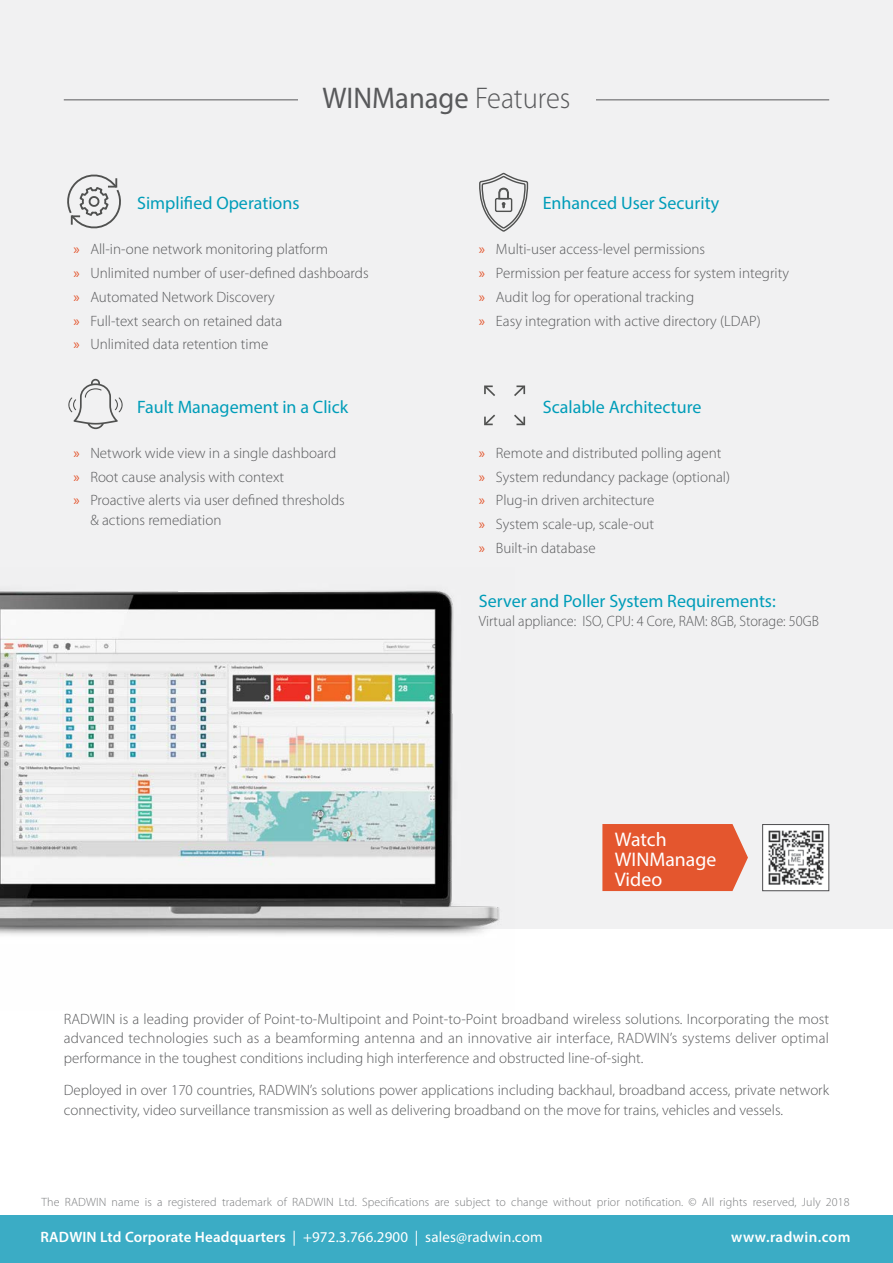
<style>
.page{position:relative;width:893px;height:1263px;background:#fff}
.page>*{position:absolute;margin:0;border:0;box-sizing:border-box;transform-origin:0 0}
.t1{font:30px "Myriad Pro";color:#58595b;scale:.95 1}
.t2{font:19.8px/19.8px "Myriad Pro";color:#fff}
.t3{font:18px "Myriad Pro";color:#009db9}
.t4{font:300 15px/23.7px "Myriad Pro";color:#58595b}
.t5{font:15px "Myriad Pro";letter-spacing:.01em;color:#fff}
.t6{font:300 15px "Myriad Pro";color:#58595b;scale:.95 1}
.t7{font:600 15px "Myriad Pro";letter-spacing:.03em;color:#fff}
.t8{font:300 12px "Myriad Pro";letter-spacing:.01em;color:#7a7c7e}
.s1{font-weight:300}
.s2{font-weight:400;color:#e4562e}
.s3{font-weight:600}
</style>
<div class="page">
<div style="left:0;top:0;width:893px;height:929px;background:#f1f1f2"></div>
<div style="left:0;top:1215px;width:893px;height:48px;background:#3bacc5"></div>
<hr style="left:64px;top:100px;width:765px;height:1px;background:#58595b">
<div style="left:298px;top:86px;width:297px;height:22px;background:#f1f1f2"></div>
<svg style="left:68px;top:379px;width:55px;height:50px"></svg>
<svg style="left:479px;top:172px;width:50px;height:59px"></svg>
<svg style="left:484px;top:385px;width:11px;height:11px"></svg>
<svg style="left:514px;top:385px;width:12px;height:11px"></svg>
<svg style="left:514px;top:414px;width:12px;height:12px"></svg>
<svg style="left:484px;top:414px;width:11px;height:12px"></svg>
<div style="left:602px;top:824px;width:146px;height:67px;background:#e4562e"></div>
<img style="left:0;top:590px;width:500px;height:345px">
<svg style="left:67px;top:174px;width:54px;height:55px"></svg>
<img style="left:764px;top:826px;width:63px;height:63px">
<div style="left:762px;top:824px;width:67px;height:67px;border:1px solid #4d4d4f"></div>
<h1 class="t1" style="left:322px;top:79px;width:262px">WINManage <span class="s1">Features</span></h1>
<p class="t3" style="left:137px;top:192px;width:164px">Simplified Operations</p>
<p class="t4" style="left:73px;top:237px;width:297px"><span class="s2">»</span> All-in-one network monitoring platform<br><span class="s2">»</span> Unlimited number of user-defined dashboards <span class="s2">»</span> Automated Network Discovery<br><span class="s2">»</span> Full-text search on retained data<br><span class="s2">»</span> Unlimited data retention time</p>
<p class="t3" style="left:137px;top:396px;width:213px">Fault Management in a Click</p>
<p class="t4" style="left:73px;top:441px;width:273px"><span class="s2">»</span> Network wide view in a single dashboard <span class="s2">»</span> Root cause analysis with context<br><span class="s2">»</span> Proactive alerts via user defined thresholds</p>
<p class="t4" style="left:90px;top:508px;width:133px">&amp; actions remediation</p>
<p class="t3" style="left:543px;top:192px;width:178px">Enhanced User Security</p>
<p class="t4" style="left:479px;top:237px;width:312px"><span class="s2">»</span> Multi-user access-level permissions<br><span class="s2">»</span> Permission per feature access for system integrity <span class="s2">»</span> Audit log for operational tracking<br><span class="s2">»</span> Easy integration with active directory (LDAP)</p>
<p class="t3" style="left:543px;top:396px;width:160px">Scalable Architecture</p>
<p class="t4" style="left:479px;top:441px;width:253px"><span class="s2">»</span> Remote and distributed polling agent <span class="s2">»</span> System redundancy package (optional) <span class="s2">»</span> Plug-in driven architecture<br><span class="s2">»</span> System scale-up, scale-out<br><span class="s2">»</span> Built-in database</p>
<p class="t3" style="left:479px;top:590px;width:298px">Server and Poller System Requirements:</p>
<p class="t6" style="left:479px;top:612px;width:359px">Virtual appliance: ISO, CPU: 4 Core, RAM: 8GB, Storage: 50GB</p>
<h2 class="t2" style="left:615px;top:829px;width:103px">Watch<br>WINManage<br>Video</h2>
<p class="t4" style="left:64px;top:1009px;width:767px;line-height:19.5px;text-align:justify">RADWIN is a leading provider of Point-to-Multipoint and Point-to-Point broadband wireless solutions. Incorporating the most advanced technologies such as a beamforming antenna and an innovative air interface, RADWIN’s systems deliver optimal performance in the toughest conditions including high interference and obstructed line-of-sight.</p>
<p class="t4" style="left:64px;top:1080px;width:767px;line-height:19.5px">Deployed in over 170 countries, RADWIN’s solutions power applications including backhaul, broadband access, private network connectivity, video surveillance transmission as well as delivering broadband on the move for trains, vehicles and vessels.</p>
<p class="t8" style="left:42px;top:1195px;width:810px">The RADWIN name is a registered trademark of RADWIN Ltd. Specifications are subject to change without prior notification. © All rights reserved, July 2018</p>
<p class="t5" style="left:40px;top:1228px;width:504px"><span class="s3">RADWIN Ltd Corporate Headquarters</span> | +972.3.766.2900 | sales@radwin.com</p>
<p class="t7" style="left:731px;top:1227px;width:121px">www.radwin.com</p>
</div>
